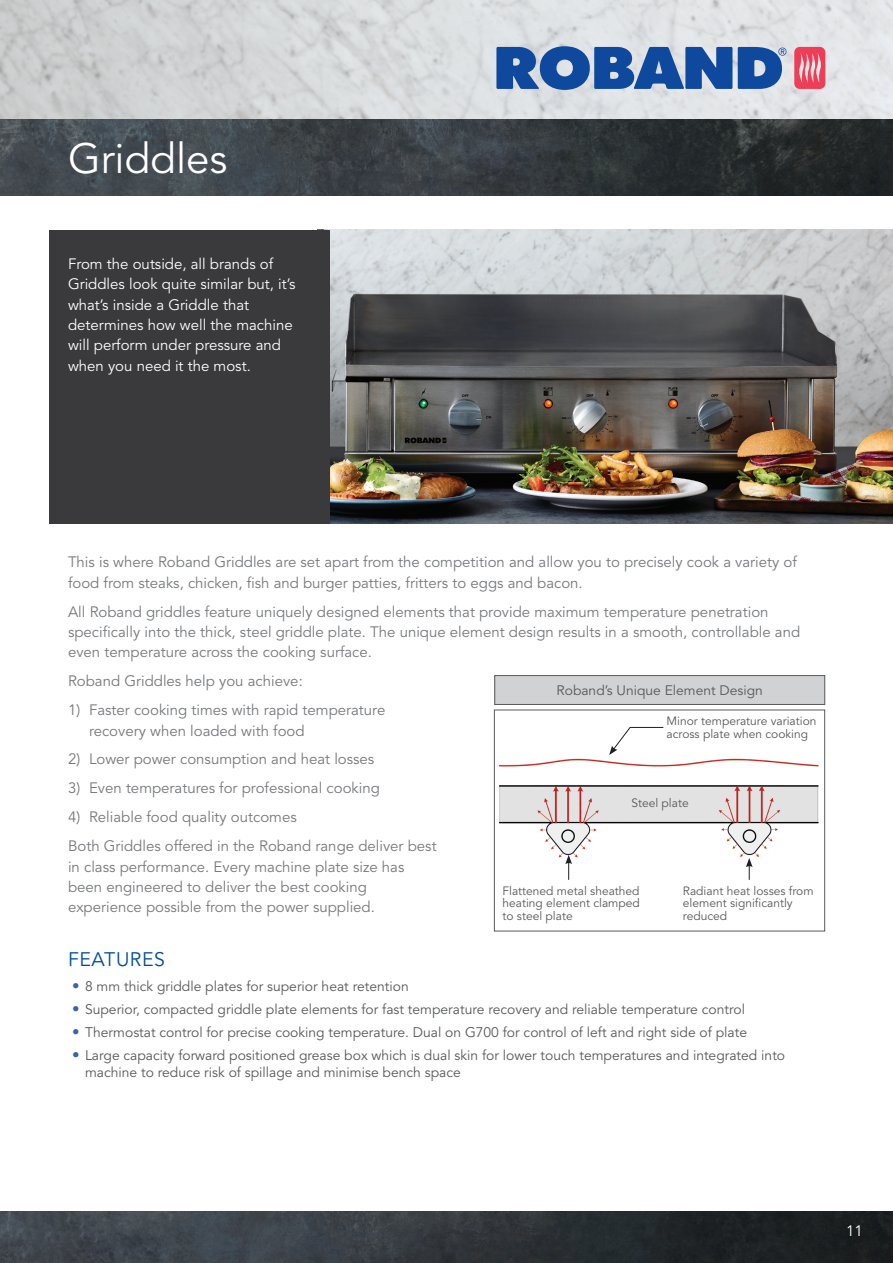
<style>
.page{position:relative;width:893px;height:1263px;background:#fff}
.page>*{position:absolute;margin:0;border:0;box-sizing:border-box;transform-origin:0 0}
.Equip_head{font:42px "Avenir";color:#fff}
.FEATURES___SPECS{font:19.5px "Avenir";letter-spacing:.03em;color:#014d95}
.Intro_text{font:15px/20.4px "Avenir";color:#76787b}
.Intro_text-2{font:15px/20.4px "Avenir";color:#fff}
.t1{font:13.8px/16.6px "Avenir";color:#57585a}
.t2{font:13.65px "Avenir";color:#57585a}
.t3{font:12px/12.8px "Avenir";color:#57585a}
.s1{font-size:15px;color:#3a64a5}
</style>
<div class="page">
<img style="left:0;top:1212px;width:893px;height:51px">
<svg style="left:0;top:0;width:893px;height:119px;background:#d7d9db"></svg>
<img style="left:0;top:119px;width:893px;height:77px">
<svg style="left:496px;top:46px;width:236px;height:44px;background:#4a74b0"></svg>
<svg style="left:738px;top:47px;width:48px;height:42px;background:#426eae"></svg>
<svg style="left:794px;top:47px;width:31px;height:42px"></svg>
<img style="left:329px;top:230px;width:564px;height:293px">
<div style="left:49px;top:230px;width:280px;height:293px;background:#3a3a3d"></div>
<img style="left:500px;top:726px;width:319px;height:132px">
<div style="left:494px;top:710px;width:331px;height:221px;border:1px solid #57585a"></div>
<svg style="left:746px;top:858px;width:7px;height:22px"></svg>
<svg style="left:565px;top:855px;width:7px;height:25px"></svg>
<svg style="left:609px;top:727px;width:55px;height:28px"></svg>
<div style="left:495px;top:675px;width:330px;height:29px;background:#d1d2d4"></div>
<div style="left:495px;top:675px;width:330px;height:30px;border:1px solid #57585a"></div>
<p class="Equip_head" style="left:68px;top:135px;width:161px">Griddles</p>
<p class="Intro_text-2" style="left:68px;top:254px;width:229px">From the outside, all brands of<br>Griddles look quite similar but, it’s what’s inside a Griddle that determines how well the machine will perform under pressure and when you need it the most.</p>
<p class="Intro_text" style="left:68px;top:552px;width:730px">This is where Roband Griddles are set apart from the competition and allow you to precisely cook a variety of food from steaks, chicken, fish and burger patties, fritters to eggs and bacon.</p>
<p class="Intro_text" style="left:68px;top:602px;width:734px">All Roband griddles feature uniquely designed elements that provide maximum temperature penetration specifically into the thick, steel griddle plate. The unique element design results in a smooth, controllable and even temperature across the cooking surface.</p>
<p class="Intro_text" style="left:68px;top:671px;width:236px">Roband Griddles help you achieve:</p>
<p class="Intro_text" style="left:89px;top:700px;width:298px;text-indent:-21px">1) Faster cooking times with rapid temperature recovery when loaded with food</p>
<p class="Intro_text" style="left:68px;top:749px;width:308px">2) Lower power consumption and heat losses</p>
<p class="Intro_text" style="left:68px;top:778px;width:313px">3) Even temperatures for professional cooking</p>
<p class="Intro_text" style="left:68px;top:807px;width:230px">4) Reliable food quality outcomes</p>
<p class="Intro_text" style="left:68px;top:836px;width:370px">Both Griddles offered in the Roband range deliver best in class performance. Every machine plate size has been engineered to deliver the best cooking experience possible from the power supplied.</p>
<p class="t2" style="left:557px;top:683px;width:208px">Roband’s Unique Element Design</p>
<p class="t3" style="left:666px;top:715px;width:151px">Minor temperature variation across plate when cooking</p>
<p class="t3" style="left:631px;top:797px;width:59px">Steel plate</p>
<p class="t3" style="left:502px;top:884px;width:139px;text-align:justify">Flattened metal sheathed heating element clamped to steel plate</p>
<p class="t3" style="left:683px;top:884px;width:132px">Radiant heat losses from element significantly reduced</p>
<p class="FEATURES___SPECS" style="left:68px;top:948px;width:99px">FEATURES</p>
<p class="t1" style="left:72px;top:978px;width:338px"><span class="s1">•</span> 8 mm thick griddle plates for superior heat retention</p>
<p class="t1" style="left:72px;top:1001px;width:674px"><span class="s1">•</span> Superior, compacted griddle plate elements for fast temperature recovery and reliable temperature control</p>
<p class="t1" style="left:72px;top:1024px;width:676px"><span class="s1">•</span> Thermostat control for precise cooking temperature. Dual on G700 for control of left and right side of plate</p>
<p class="t1" style="left:85px;top:1047px;width:702px;text-indent:-13px"><span class="s1">•</span> Large capacity forward positioned grease box which is dual skin for lower touch temperatures and integrated into machine to reduce risk of spillage and minimise bench space</p>
<p class="Intro_text-2" style="left:846px;top:1221px;width:18px">11</p>
</div>
